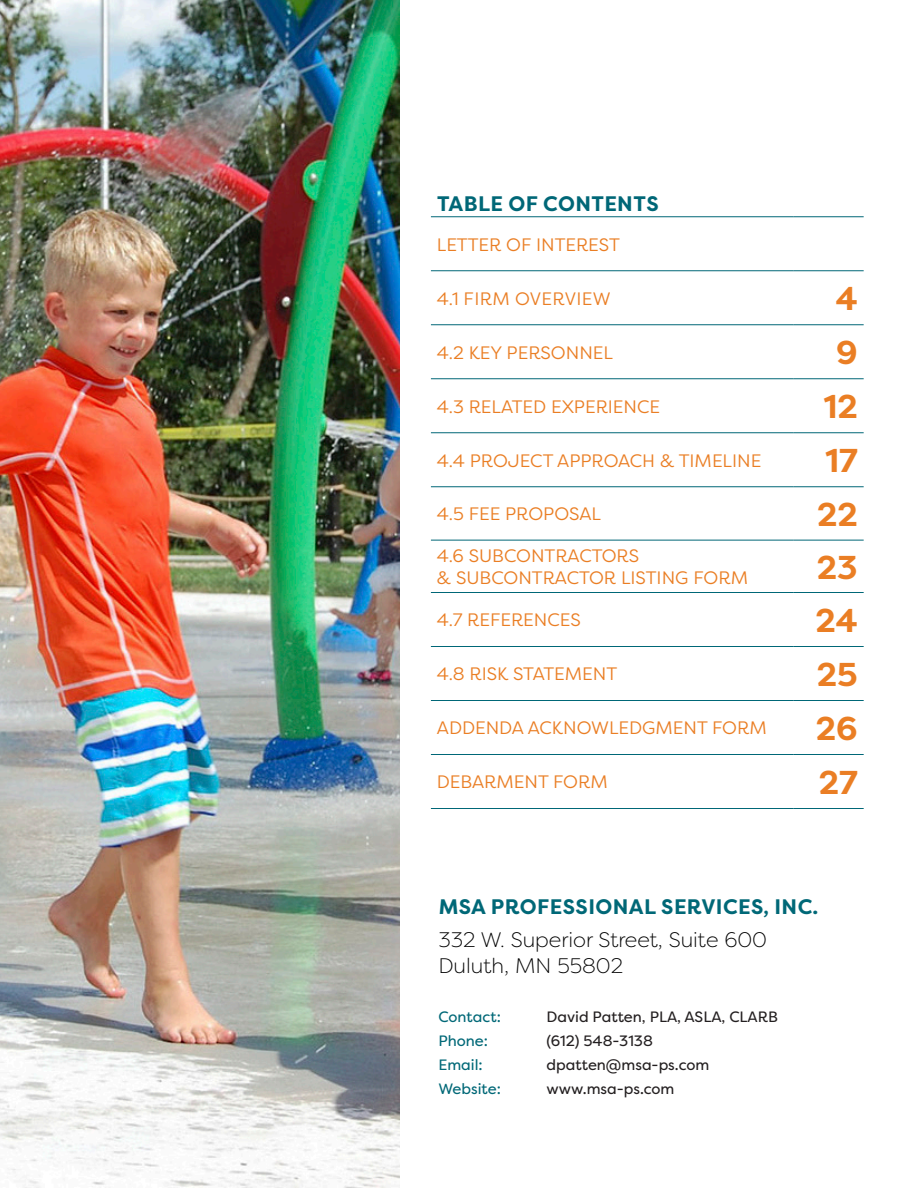
<style>
.page{position:relative;width:918px;height:1188px;background:#fff}
.page>*{position:absolute;margin:0;border:0;box-sizing:border-box;transform-origin:0 0}
.t1{font:700 33px "Filson Pro";color:#ea7e24}
.t2{font:300 21px/25.2px "Filson Pro";color:#000001}
.t3{font:700 21px "Filson Pro";letter-spacing:.02em;color:#006877}
.t4{font:700 21px "Filson Pro";letter-spacing:.02em;color:#006777}
.t5{font:18px/21.6px "Filson Pro";color:#ea7e24}
.t6{font:18px "Filson Pro";letter-spacing:.02em;color:#ea7e24}
.t7{font:15px "Filson Pro";color:#231f20}
.t8{font:15px "Filson Pro";color:#006877}
</style>
<div class="page">
<img style="left:0;top:0;width:400px;height:1188px">
<hr style="left:431px;top:216px;width:363px;height:1px;background:#006777">
<hr style="left:794px;top:216px;width:70px;height:1px;background:#006777">
<hr style="left:431px;top:270px;width:363px;height:1px;background:#006777">
<hr style="left:794px;top:270px;width:70px;height:1px;background:#006777">
<hr style="left:794px;top:324px;width:70px;height:1px;background:#006777">
<hr style="left:431px;top:324px;width:363px;height:1px;background:#006777">
<hr style="left:794px;top:378px;width:70px;height:1px;background:#006777">
<hr style="left:431px;top:378px;width:363px;height:1px;background:#006777">
<hr style="left:794px;top:432px;width:70px;height:1px;background:#006777">
<hr style="left:431px;top:432px;width:363px;height:1px;background:#006777">
<hr style="left:794px;top:486px;width:70px;height:1px;background:#006777">
<hr style="left:794px;top:540px;width:70px;height:1px;background:#006777">
<hr style="left:794px;top:592px;width:70px;height:1px;background:#006777">
<hr style="left:794px;top:646px;width:70px;height:1px;background:#006777">
<hr style="left:794px;top:700px;width:70px;height:1px;background:#006777">
<hr style="left:794px;top:754px;width:70px;height:1px;background:#006777">
<hr style="left:794px;top:808px;width:70px;height:1px;background:#006777">
<hr style="left:431px;top:486px;width:363px;height:1px;background:#006777">
<hr style="left:431px;top:540px;width:363px;height:1px;background:#006777">
<hr style="left:431px;top:592px;width:363px;height:1px;background:#006777">
<hr style="left:431px;top:646px;width:363px;height:1px;background:#006777">
<hr style="left:431px;top:700px;width:363px;height:1px;background:#006777">
<hr style="left:431px;top:754px;width:363px;height:1px;background:#006777">
<hr style="left:431px;top:808px;width:363px;height:1px;background:#006777">
<p class="t4" style="left:437px;top:190px;width:223px">TABLE OF CONTENTS</p>
<p class="t5" style="left:437px;top:233px;width:185px">LETTER OF INTEREST</p>
<p class="t6" style="left:437px;top:286px;width:175px">4.1 FIRM OVERVIEW</p>
<p class="t1" style="left:836px;top:278px;width:23px">4</p>
<p class="t5" style="left:437px;top:341px;width:178px">4.2 KEY PERSONNEL</p>
<p class="t1" style="left:836px;top:332px;width:23px">9</p>
<p class="t5" style="left:437px;top:395px;width:225px">4.3 RELATED EXPERIENCE</p>
<p class="t1" style="left:824px;top:386px;width:35px">12</p>
<p class="t5" style="left:437px;top:449px;width:326px">4.4 PROJECT APPROACH &amp; TIMELINE</p>
<p class="t1" style="left:826px;top:440px;width:34px">17</p>
<p class="t5" style="left:437px;top:503px;width:165px">4.5 FEE PROPOSAL</p>
<p class="t1" style="left:817px;top:493px;width:42px">22</p>
<p class="t5" style="left:437px;top:545px;width:313px">4.6 SUBCONTRACTORS<br>&amp; SUBCONTRACTOR LISTING FORM</p>
<p class="t1" style="left:817px;top:546px;width:42px">23</p>
<p class="t5" style="left:437px;top:609px;width:145px">4.7 REFERENCES</p>
<p class="t1" style="left:816px;top:600px;width:44px">24</p>
<p class="t5" style="left:437px;top:663px;width:182px">4.8 RISK STATEMENT</p>
<p class="t1" style="left:817px;top:654px;width:42px">25</p>
<p class="t5" style="left:437px;top:717px;width:331px">ADDENDA ACKNOWLEDGMENT FORM</p>
<p class="t1" style="left:816px;top:708px;width:43px">26</p>
<p class="t5" style="left:437px;top:771px;width:172px">DEBARMENT FORM</p>
<p class="t1" style="left:819px;top:762px;width:40px">27</p>
<p class="t3" style="left:439px;top:893px;width:381px">MSA PROFESSIONAL SERVICES, INC.</p>
<p class="t2" style="left:438px;top:927px;width:330px">332 W. Superior Street, Suite 600<br>Duluth, MN 55802</p>
<p class="t8" style="left:438px;top:1006px;width:64px">Contact:</p>
<p class="t7" style="left:546px;top:1006px;width:233px">David Patten, PLA, ASLA, CLARB</p>
<p class="t8" style="left:438px;top:1030px;width:51px">Phone:</p>
<p class="t7" style="left:546px;top:1030px;width:108px">(612) 548-3138</p>
<p class="t8" style="left:438px;top:1054px;width:46px">Email:</p>
<p class="t7" style="left:546px;top:1054px;width:164px">dpatten@msa-ps.com</p>
<p class="t8" style="left:438px;top:1078px;width:64px">Website:</p>
<p class="t7" style="left:546px;top:1078px;width:130px">www.msa-ps.com</p>
</div>
